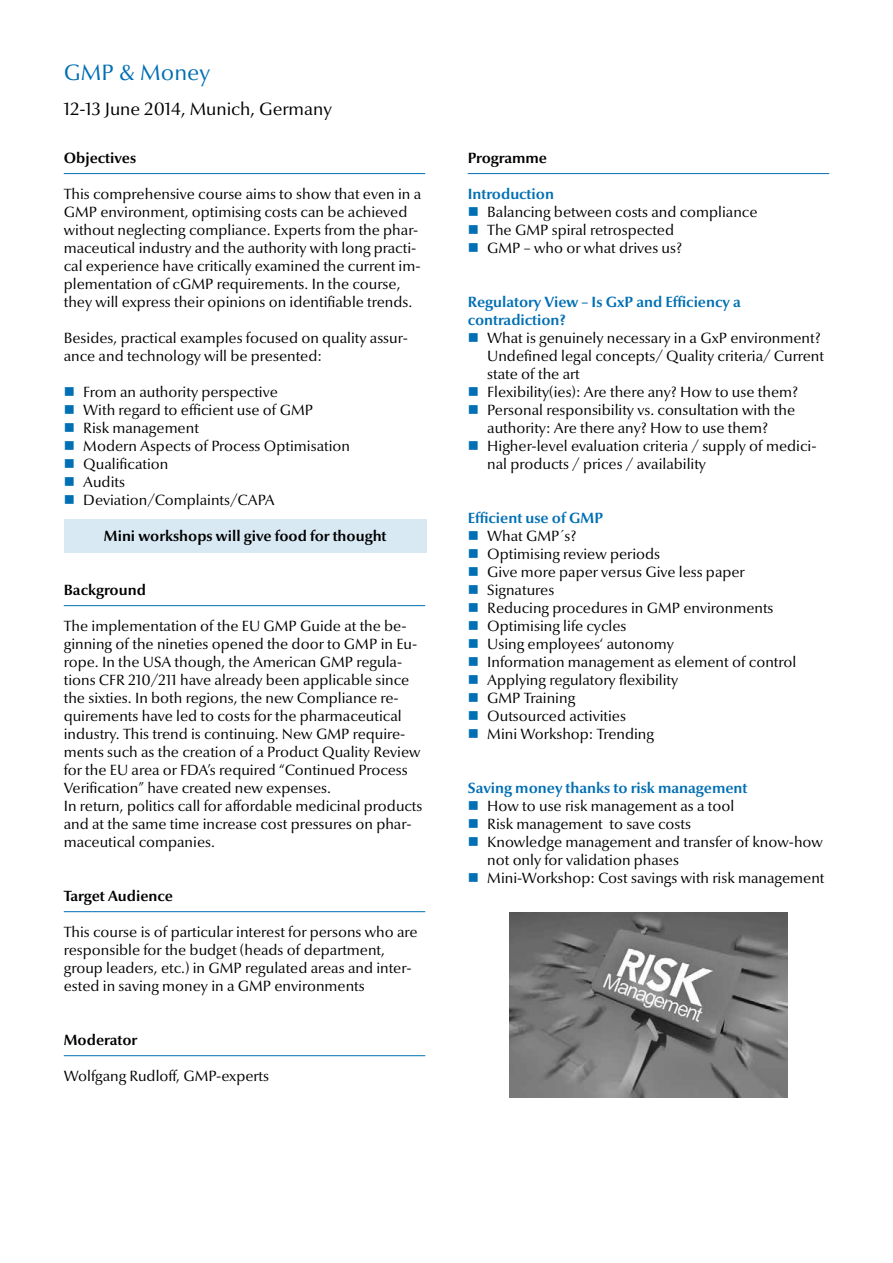
<style>
.page{position:relative;width:893px;height:1263px;background:#fff}
.page>*{position:absolute;margin:0;border:0;box-sizing:border-box;transform-origin:0 0}
.t1{font:22.5px "Optima Nova LT";color:#006fb4}
.t2{font:18px "Optima Nova LT";color:#000}
.t3{font:15px/18px "Optima Nova LT";color:#000}
.t4{font:700 15px/18px "Optima Nova LT";color:#006fb4}
.t5{font:700 15px "Optima Nova LT";color:#000}
</style>
<div class="page">
<hr style="left:64px;top:173px;width:361px;height:1px;background:#006fb4">
<hr style="left:64px;top:605px;width:361px;height:1px;background:#006fb4">
<hr style="left:64px;top:911px;width:361px;height:1px;background:#006fb4">
<hr style="left:64px;top:1055px;width:361px;height:1px;background:#006fb4">
<div style="left:64px;top:519px;width:363px;height:33px;background:#d9e9f4"></div>
<hr style="left:468px;top:173px;width:361px;height:1px;background:#006fb4">
<img style="left:509px;top:912px;width:278px;height:185px">
<h1 class="t1" style="left:64px;top:59px;width:148px">GMP &amp; Money</h1>
<p class="t2" style="left:64px;top:99px;width:270px">12-13 June 2014, Munich, Germany</p>
<p class="t5" style="left:64px;top:149px;width:74px">Objectives</p>
<p class="t3" style="left:64px;top:185px;width:359px">This comprehensive course aims to show that even in a GMP environment, optimising costs can be achieved without neglecting compliance. Experts from the phar&shy;maceutical industry and the authority with long practi&shy;cal experience have critically examined the current im&shy;plementation of cGMP requirements. In the course, they will express their opinions on identifiable trends.</p>
<p class="t3" style="left:64px;top:329px;width:346px">Besides, practical examples focused on quality assur&shy;ance and technology will be presented:</p>
<p class="t3" style="left:83px;top:383px;width:268px">From an authority perspective<br>With regard to efficient use of GMP<br>Risk management<br>Modern Aspects of Process Optimisation<br>Qualification<br>Audits<br>Deviation/Complaints/CAPA</p>
<p class="t5" style="left:104px;top:527px;width:284px">Mini workshops will give food for thought</p>
<p class="t5" style="left:64px;top:581px;width:84px">Background</p>
<p class="t3" style="left:64px;top:617px;width:360px">The implementation of the EU GMP Guide at the be&shy;ginning of the nineties opened the door to GMP in Eu&shy;rope. In the USA though, the American GMP regula&shy;tions CFR 210/211 have already been applicable since the sixties. In both regions, the new Compliance re&shy;quirements have led to costs for the pharmaceutical industry. This trend is continuing. New GMP require&shy;ments such as the creation of a Product Quality Review for the EU area or FDA’s required “Continued Process Verification” have created new expenses.<br>In return, politics call for affordable medicinal products and at the same time increase cost pressures on phar&shy;maceutical companies.</p>
<p class="t5" style="left:64px;top:887px;width:111px">Target Audience</p>
<p class="t3" style="left:64px;top:923px;width:355px">This course is of particular interest for persons who are responsible for the budget (heads of department, group leaders, etc.) in GMP regulated areas and inter&shy;ested in saving money in a GMP environments</p>
<p class="t5" style="left:64px;top:1031px;width:75px">Moderator</p>
<p class="t3" style="left:64px;top:1067px;width:207px">Wolfgang Rudloff, GMP-experts</p>
<p class="t5" style="left:468px;top:149px;width:81px">Programme</p>
<p class="t4" style="left:468px;top:185px;width:88px">Introduction</p>
<p class="t3" style="left:487px;top:203px;width:272px">Balancing between costs and compliance<br>The GMP spiral retrospected<br>GMP – who or what drives us?</p>
<p class="t4" style="left:468px;top:293px;width:274px">Regulatory View – Is GxP and Efficiency a contradiction?</p>
<p class="t3" style="left:487px;top:329px;width:338px">What is genuinely necessary in a GxP environment?<br>Undefined legal concepts/ Quality criteria/ Current state of the art<br>Flexibility(ies): Are there any? How to use them?<br>Personal responsibility vs. consultation with the authority: Are there any? How to use them?<br>Higher-level evaluation criteria / supply of medici&shy;nal products / prices / availability</p>
<p class="t4" style="left:468px;top:509px;width:137px">Efficient use of GMP</p>
<p class="t3" style="left:487px;top:527px;width:311px">What GMP´s?<br>Optimising review periods<br>Give more paper versus Give less paper<br>Signatures<br>Reducing procedures in GMP environments<br>Optimising life cycles<br>Using employees‘ autonomy<br>Information management as element of control<br>Applying regulatory flexibility<br>GMP Training<br>Outsourced activities<br>Mini Workshop: Trending</p>
<p class="t4" style="left:468px;top:779px;width:281px">Saving money thanks to risk management</p>
<p class="t3" style="left:487px;top:797px;width:339px">How to use risk management as a tool<br>Risk management to save costs<br>Knowledge management and transfer of know-how not only for validation phases<br>Mini-Workshop: Cost savings with risk management</p>
</div>
